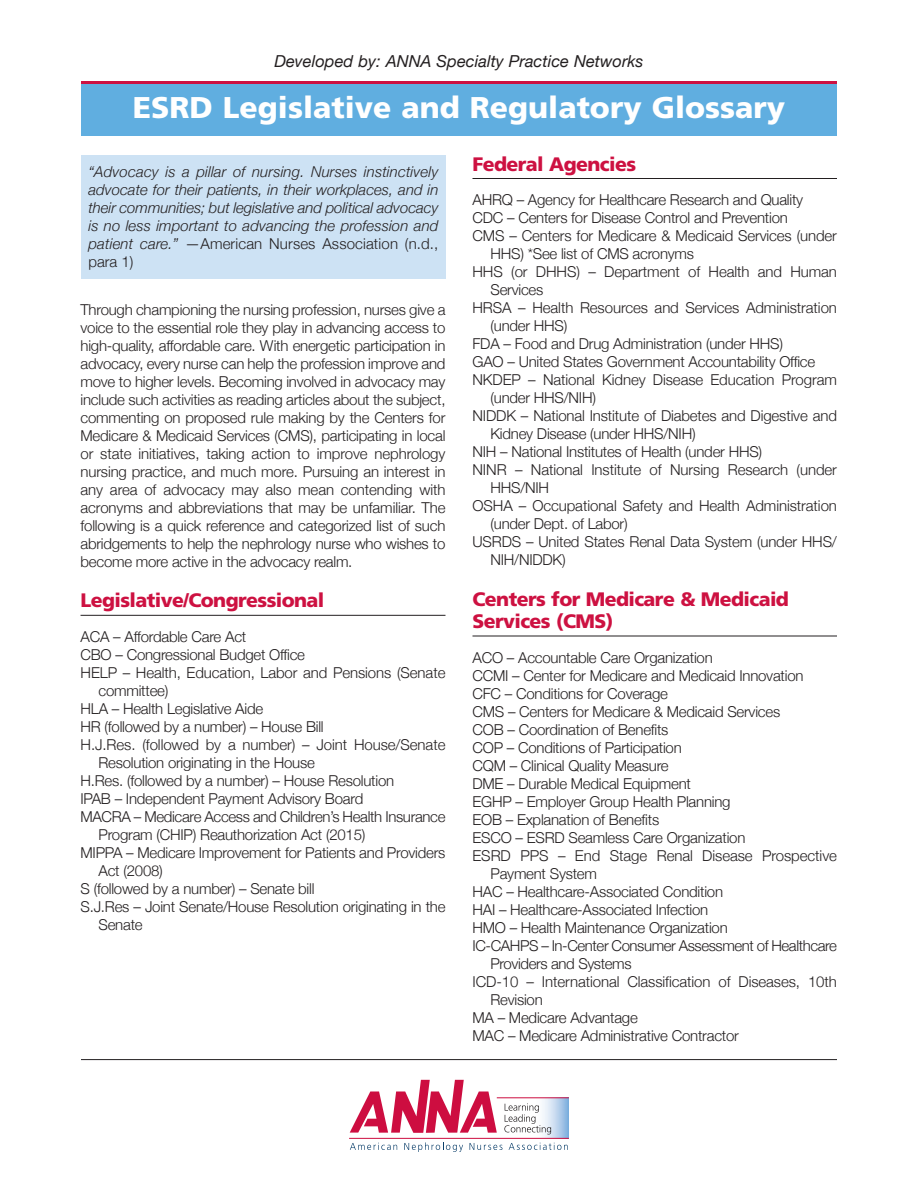
<style>
.page{position:relative;width:918px;height:1188px;background:#fff}
.page>*{position:absolute;margin:0;border:0;box-sizing:border-box;transform-origin:0 0}
.t1{font:900 30px "Frutiger";color:#fff}
.t2{font:900 19.5px/22.5px "Frutiger";letter-spacing:-.03em;color:#cd1141}
.t3{font:italic 16.5px "Helvetica Neue";color:#231f20}
.t4{font:300 15px/18px "Helvetica Neue";letter-spacing:-.015em;color:#231f20;text-align:justify}
.t5{font:italic 300 15px/18px "Helvetica Neue";letter-spacing:.01em;color:#231f20;text-align:justify}
.s1{font-style:normal}
</style>
<div class="page">
<hr style="left:81px;top:615px;width:364px;height:1px;background:#231f20">
<hr style="left:472px;top:178px;width:365px;height:1px;background:#231f20">
<hr style="left:472px;top:636px;width:365px;height:1px;background:#231f20">
<svg style="left:350px;top:1080px;width:147px;height:53px"></svg>
<svg style="left:350px;top:1143px;width:47px;height:7px"></svg>
<svg style="left:404px;top:1142px;width:59px;height:10px"></svg>
<svg style="left:470px;top:1143px;width:33px;height:7px"></svg>
<svg style="left:509px;top:1143px;width:59px;height:7px"></svg>
<img style="left:534px;top:1098px;width:35px;height:40px">
<svg style="left:504px;top:1103px;width:47px;height:31px"></svg>
<hr style="left:349px;top:1138px;width:220px;height:1px;background:#cd0d40">
<hr style="left:497px;top:1097px;width:72px;height:1px;background:#cd0d40">
<hr style="left:81px;top:1059px;width:756px;height:1px;background:#231f20">
<div style="left:81px;top:81px;width:756px;height:54px;background:#60aee0"></div>
<hr style="left:81px;top:81px;width:756px;height:3px;background:#cd1141">
<div style="left:81px;top:155px;width:365px;height:124px;background:#cde2f4"></div>
<p class="t3" style="left:275px;top:51px;width:370px">Developed by: ANNA Specialty Practice Networks</p>
<h1 class="t1" style="left:133px;top:95px;width:654px">ESRD Legislative and Regulatory Glossary</h1>
<p class="t5" style="left:88px;top:162px;width:352px">“Advocacy is a pillar of nursing. Nurses instinctively advocate for their patients, in their workplaces, and in their communities; but legislative and political advocacy is no less important to advancing the profession and patient care.” <span class="s1">—American Nurses Association (n.d., para 1)</span></p>
<p class="t4" style="left:81px;top:300px;width:366px">Through championing the nursing profession, nurses give a voice to the essential role they play in advancing access to high-quality, affordable care. With energetic partici pation in advocacy, every nurse can help the profession improve and move to higher levels. Becoming involved in advocacy may include such activities as reading articles about the subject, commenting on proposed rule making by the Centers for Medicare &amp; Medicaid Services (CMS), participating in local or state initiatives, taking action to improve nephrology nursing practice, and much more. Pursuing an interest in any area of advocacy may also mean contending with acronyms and abbreviations that may be unfamiliar. The following is a quick reference and categorized list of such abridgements to help the nephrology nurse who wishes to become more active in the advocacy realm.</p>
<h2 class="t2" style="left:81px;top:591px;width:245px">Legislative/Congressional</h2>
<p class="t4" style="left:81px;top:627px;width:167px">ACA – Affordable Care Act</p>
<p class="t4" style="left:81px;top:645px;width:226px">CBO – Congressional Budget Office</p>
<p class="t4" style="left:81px;top:663px;width:366px">HELP – Health, Education, Labor and Pensions (Senate</p>
<p class="t4" style="left:99px;top:681px;width:71px">committee)</p>
<p class="t4" style="left:81px;top:699px;width:184px">HLA – Health Legislative Aide</p>
<p class="t4" style="left:81px;top:717px;width:245px">HR (followed by a number) – House Bill</p>
<p class="t4" style="left:81px;top:735px;width:366px">H.J.Res. (followed by a number) – Joint House/Senate</p>
<p class="t4" style="left:99px;top:753px;width:218px">Resolution originating in the House</p>
<p class="t4" style="left:81px;top:771px;width:315px">H.Res. (followed by a number) – House Resolution</p>
<p class="t4" style="left:81px;top:789px;width:284px">IPAB – Independent Payment Advisory Board</p>
<p class="t4" style="left:81px;top:807px;width:366px">MACRA – Medicare Access and Children’s Health Insurance</p>
<p class="t4" style="left:99px;top:825px;width:268px">Program (CHIP) Reauthorization Act (2015)</p>
<p class="t4" style="left:81px;top:843px;width:366px">MIPPA – Medicare Improvement for Patients and Providers</p>
<p class="t4" style="left:99px;top:861px;width:66px">Act (2008)</p>
<p class="t4" style="left:81px;top:879px;width:235px">S (followed by a number) – Senate bill</p>
<p class="t4" style="left:81px;top:897px;width:366px">S.J.Res – Joint Senate/House Resolution originating in the</p>
<p class="t4" style="left:99px;top:915px;width:46px">Senate</p>
<h2 class="t2" style="left:472px;top:154px;width:165px">Federal Agencies</h2>
<p class="t4" style="left:472px;top:190px;width:332px">AHRQ – Agency for Healthcare Research and Quality</p>
<p class="t4" style="left:472px;top:208px;width:317px">CDC – Centers for Disease Control and Prevention</p>
<p class="t4" style="left:472px;top:226px;width:366px">CMS – Centers for Medicare &amp; Medicaid Services (under</p>
<p class="t4" style="left:490px;top:244px;width:205px">HHS) *See list of CMS acronyms</p>
<p class="t4" style="left:472px;top:262px;width:366px">HHS (or DHHS) – Department of Health and Human</p>
<p class="t4" style="left:490px;top:280px;width:54px">Services</p>
<p class="t4" style="left:472px;top:298px;width:366px">HRSA – Health Resources and Services Administration</p>
<p class="t4" style="left:490px;top:316px;width:78px">(under HHS)</p>
<p class="t4" style="left:472px;top:334px;width:312px">FDA – Food and Drug Administration (under HHS)</p>
<p class="t4" style="left:472px;top:352px;width:344px">GAO – United States Government Accountability Office</p>
<p class="t4" style="left:472px;top:370px;width:366px">NKDEP – National Kidney Disease Education Program</p>
<p class="t4" style="left:490px;top:388px;width:107px">(under HHS/NIH)</p>
<p class="t4" style="left:472px;top:406px;width:366px">NIDDK – National Institute of Diabetes and Digestive and</p>
<p class="t4" style="left:490px;top:424px;width:207px">Kidney Disease (under HHS/NIH)</p>
<p class="t4" style="left:472px;top:442px;width:291px">NIH – National Institutes of Health (under HHS)</p>
<p class="t4" style="left:472px;top:460px;width:366px">NINR – National Institute of Nursing Research (under</p>
<p class="t4" style="left:490px;top:478px;width:60px">HHS/NIH</p>
<p class="t4" style="left:472px;top:496px;width:366px">OSHA – Occupational Safety and Health Administration</p>
<p class="t4" style="left:490px;top:514px;width:139px">(under Dept. of Labor)</p>
<p class="t4" style="left:472px;top:532px;width:366px">USRDS – United States Renal Data System (under HHS/</p>
<p class="t4" style="left:490px;top:550px;width:77px">NIH/NIDDK)</p>
<h2 class="t2" style="left:472px;top:589px;width:318px">Centers for Medicare &amp; Medicaid<br>Services (CMS)</h2>
<p class="t4" style="left:472px;top:648px;width:242px">ACO – Accountable Care Organization</p>
<p class="t4" style="left:472px;top:666px;width:333px">CCMI – Center for Medicare and Medicaid Innovation</p>
<p class="t4" style="left:472px;top:684px;width:197px">CFC – Conditions for Coverage</p>
<p class="t4" style="left:472px;top:702px;width:309px">CMS – Centers for Medicare &amp; Medicaid Services</p>
<p class="t4" style="left:472px;top:720px;width:198px">COB – Coordination of Benefits</p>
<p class="t4" style="left:472px;top:738px;width:211px">COP – Conditions of Participation</p>
<p class="t4" style="left:472px;top:756px;width:198px">CQM – Clinical Quality Measure</p>
<p class="t4" style="left:472px;top:774px;width:220px">DME – Durable Medical Equipment</p>
<p class="t4" style="left:472px;top:792px;width:260px">EGHP – Employer Group Health Planning</p>
<p class="t4" style="left:472px;top:810px;width:188px">EOB – Explanation of Benefits</p>
<p class="t4" style="left:472px;top:828px;width:274px">ESCO – ESRD Seamless Care Organization</p>
<p class="t4" style="left:472px;top:846px;width:366px">ESRD PPS – End Stage Renal Disease Prospective</p>
<p class="t4" style="left:490px;top:864px;width:108px">Payment System</p>
<p class="t4" style="left:472px;top:882px;width:252px">HAC – Healthcare-Associated Condition</p>
<p class="t4" style="left:472px;top:900px;width:237px">HAI – Healthcare-Associated Infection</p>
<p class="t4" style="left:472px;top:918px;width:257px">HMO – Health Maintenance Organization</p>
<p class="t4" style="left:472px;top:936px;width:366px">IC-CAHPS – In-Center Consumer Assessment of Healthcare</p>
<p class="t4" style="left:490px;top:954px;width:143px">Providers and Systems</p>
<p class="t4" style="left:472px;top:972px;width:366px">ICD-10 – International Classification of Diseases, 10th</p>
<p class="t4" style="left:490px;top:990px;width:54px">Revision</p>
<p class="t4" style="left:472px;top:1008px;width:167px">MA – Medicare Advantage</p>
<p class="t4" style="left:472px;top:1026px;width:268px">MAC – Medicare Administrative Contractor</p>
</div>
